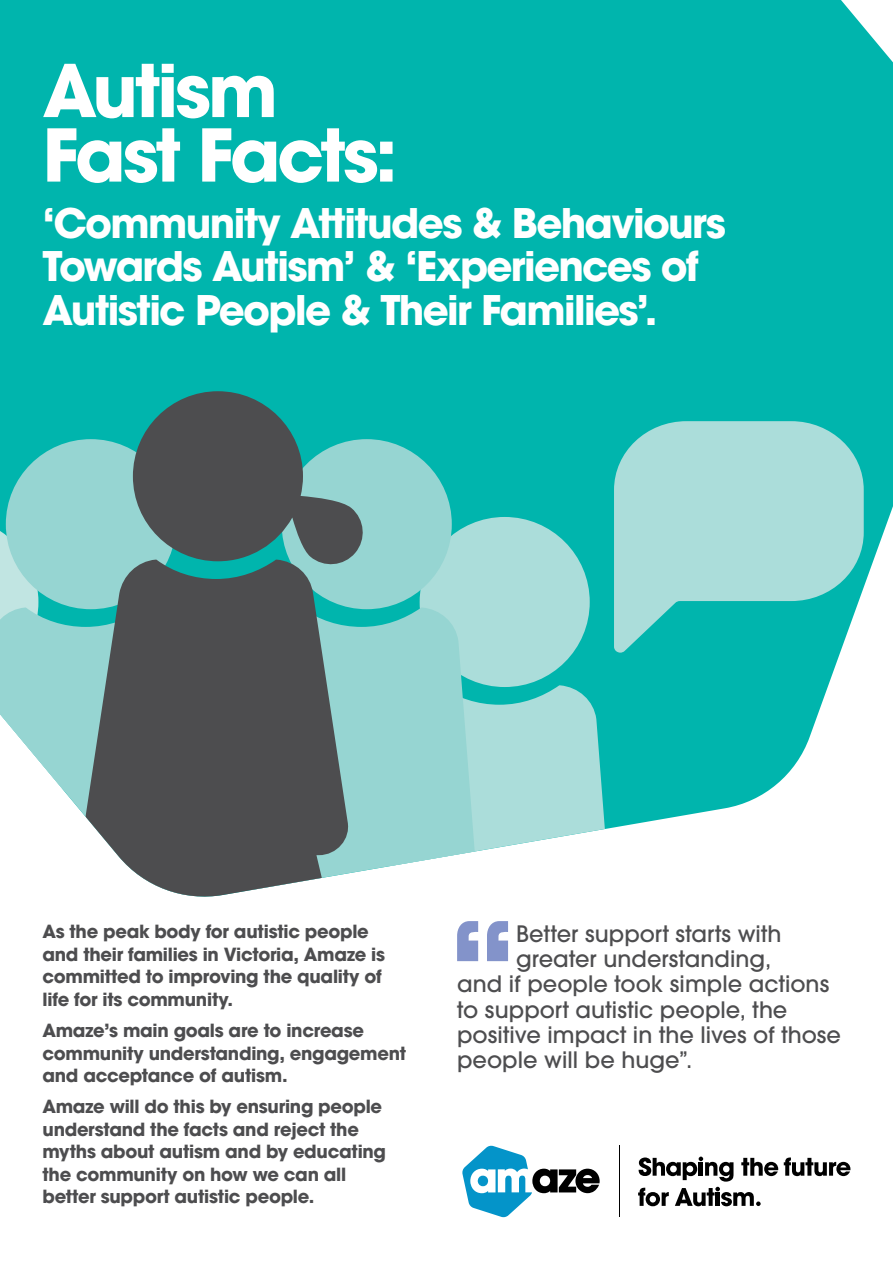
<style>
.page{position:relative;width:893px;height:1263px;background:#fff}
.page>*{position:absolute;margin:0;border:0;box-sizing:border-box;transform-origin:0 0}
.t1{font:700 120.9px "ITC Avant Garde Pro";color:#8393ca}
.t2{font:700 72px/64.5px "ITC Avant Garde Pro";letter-spacing:-.04em;color:#fff}
.t3{font:700 40.5px/43.5px "ITC Avant Garde Pro";letter-spacing:-.04em;color:#fff}
.t4{font:500 22.5px "ITC Avant Garde Pro";color:#4d4d4f}
.t5{font:700 18px/22.5px "ITC Avant Garde Pro";letter-spacing:-.015em;color:#4d4d4f}
</style>
<div class="page">
<div style="left:0;top:0;width:893px;height:828px;background:#00b5ad"></div>
<svg style="left:614px;top:421px;width:250px;height:232px;background:#83d4cf"></svg>
<svg style="left:0;top:439px;width:82px;height:389px;fill:#96d5d2"></svg>
<svg style="left:476px;top:517px;width:138px;height:335px;background:#86d5d0"></svg>
<svg style="left:366px;top:439px;width:110px;height:432px;background:#8bd3d0"></svg>
<svg style="left:82px;top:391px;width:284px;height:506px;background:#5b7777"></svg>
<svg style="left:741px;top:1158px;width:37px;height:18px"></svg>
<svg style="left:638px;top:1188px;width:31px;height:18px"></svg>
<svg style="left:675px;top:1187px;width:86px;height:19px"></svg>
<svg style="left:639px;top:1156px;width:94px;height:25px"></svg>
<hr style="left:619px;top:1146px;width:1px;height:71px;background:#000">
<svg style="left:462px;top:1145px;width:138px;height:72px"></svg>
<svg style="left:784px;top:1157px;width:66px;height:19px"></svg>
<h2 class="t2" style="left:43px;top:58px;width:357px">Autism<br>Fast Facts:</h2>
<h3 class="t3" style="left:43px;top:201px;width:685px">‘Community Attitudes &amp; Behaviours<br>Towards Autism’ &amp; ‘Experiences of<br>Autistic People &amp; Their Families’.</h3>
<p class="t5" style="left:43px;top:920px;width:344px">As the peak body for autistic people and their families in Victoria, Amaze is committed to improving the quality of life for its community.</p>
<p class="t5" style="left:43px;top:1019px;width:365px">Amaze’s main goals are to increase community understanding, engagement and acceptance of autism.</p>
<p class="t5" style="left:43px;top:1095px;width:345px">Amaze will do this by ensuring people understand the facts and reject the myths about autism and by educating the community on how we can all better support autistic people.</p>
<h1 class="t1" style="left:449px;top:885px;width:69px">“</h1>
<p class="t4" style="left:516px;top:919px;width:267px">Better support starts with</p>
<p class="t4" style="left:516px;top:944px;width:257px">greater understanding,</p>
<p class="t4" style="left:457px;top:970px;width:374px">and if people took simple actions</p>
<p class="t4" style="left:457px;top:995px;width:332px">to support autistic people, the</p>
<p class="t4" style="left:457px;top:1020px;width:385px">positive impact in the lives of those</p>
<p class="t4" style="left:457px;top:1046px;width:237px">people will be huge”.</p>
</div>
